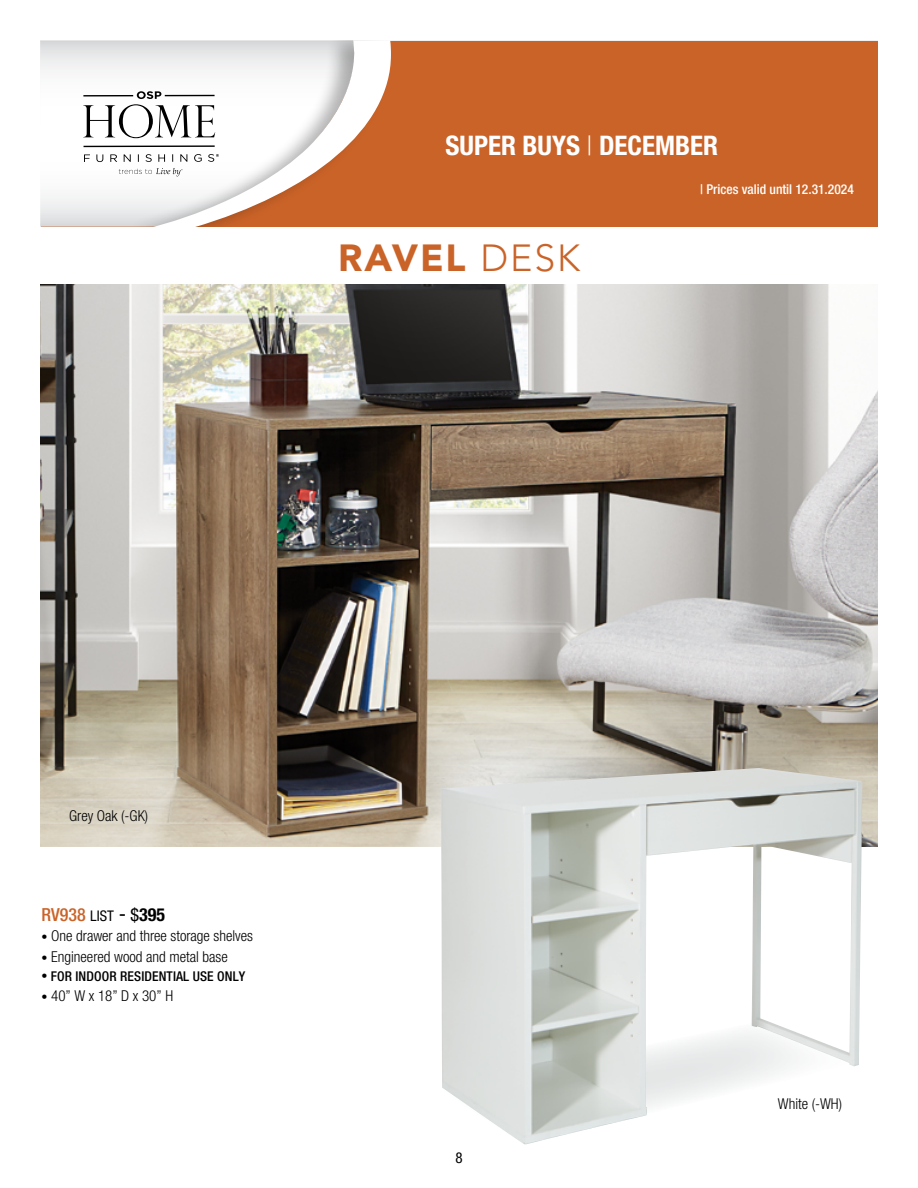
<style>
.page{position:relative;width:918px;height:1188px;background:#fff}
.page>*{position:absolute;margin:0;border:0;box-sizing:border-box;transform-origin:0 0}
.t1{font:900 37.5px "Avenir LT Std";letter-spacing:.05em;color:#ca6328}
.t2{font:27px "Helvetica Neue LT 77 Bd Cn";color:#fff}
.t3{font:18px "Helvetica Neue LT 67 Md Cn";color:#ca6328}
.t4{font:15px "Helvetica Neue LT 47 Lt Cn";color:#000}
.t5{font:15px "Helvetica Neue LT 57 Cn";color:#000}
.description{font:13.5px "Helvetica Neue LT 67 Md Cn";letter-spacing:.01em;color:#000}
.t6{font:13.5px "Helvetica Neue LT 67 Md Cn";color:#fff}
.s1{font-family:"Helvetica Neue LT 47 Lt Cn"}
.s2{font-weight:300}
.s3{font-family:"Helvetica Neue LT 57 Cn";font-size:14.7px;color:#000}
.s4{font-family:"Helvetica Neue LT 57 Cn";font-size:21px;color:#000}
.s5{font-family:"Helvetica Neue LT 57 Cn";color:#000}
.s6{font-family:"Helvetica Neue LT 77 Bd Cn";color:#000}
.s7{font-size:12px}
.s8{font-family:"Helvetica Neue LT 47 Lt Cn";font-size:12px}
</style>
<div class="page">
<div style="left:41px;top:41px;width:837px;height:186px;background:#ca6328"></div>
<svg style="left:40px;top:41px;width:85px;height:186px;background:#f4f4f4"></svg>
<div style="left:125px;top:41px;width:267px;height:186px;background:#000;opacity:.3"></div>
<svg style="left:151px;top:41px;width:240px;height:186px"></svg>
<svg style="left:84px;top:154px;width:6px;height:8px"></svg>
<svg style="left:96px;top:154px;width:7px;height:8px"></svg>
<svg style="left:110px;top:154px;width:7px;height:8px"></svg>
<svg style="left:124px;top:154px;width:7px;height:8px"></svg>
<svg style="left:145px;top:154px;width:7px;height:8px"></svg>
<svg style="left:158px;top:154px;width:7px;height:8px"></svg>
<svg style="left:180px;top:154px;width:7px;height:8px"></svg>
<svg style="left:194px;top:154px;width:8px;height:8px"></svg>
<svg style="left:84px;top:145px;width:131px;height:2px"></svg>
<svg style="left:83px;top:91px;width:132px;height:47px;background:#cecece"></svg>
<svg style="left:119px;top:168px;width:64px;height:8px"></svg>
<svg style="left:208px;top:154px;width:11px;height:8px"></svg>
<img style="left:40px;top:284px;width:838px;height:563px">
<img style="left:441px;top:768px;width:421px;height:376px">
<h2 class="t2" style="left:446px;top:129px;width:274px">SUPER BUYS <span class="s1">|</span> DECEMBER</h2>
<p class="t1" style="left:338px;top:236px;width:243px">RAVEL <span class="s2">DESK</span></p>
<p class="t6" style="left:700px;top:181px;width:155px">| Prices valid until 12.31.2024</p>
<p class="t4" style="left:69px;top:807px;width:81px">Grey Oak (-GK)</p>
<p class="t3" style="left:42px;top:904px;width:125px">RV938 <span class="s3">list</span> <span class="s4">-</span> <span class="s5">$</span><span class="s6">395</span></p>
<p class="t4" style="left:42px;top:927px;width:213px"><span class="s7">•</span> One drawer and three storage shelves</p>
<p class="t4" style="left:42px;top:948px;width:188px"><span class="s7">•</span> Engineered wood and metal base</p>
<p class="description" style="left:42px;top:968px;width:205px"><span class="s8">•</span> FOR INDOOR RESIDENTIAL USE ONLY</p>
<p class="t4" style="left:42px;top:987px;width:133px"><span class="s7">•</span> 40” W x 18” D x 30” H</p>
<p class="t5" style="left:455px;top:1149px;width:9px">8</p>
<p class="t4" style="left:778px;top:1095px;width:66px">White (-WH)</p>
</div>
